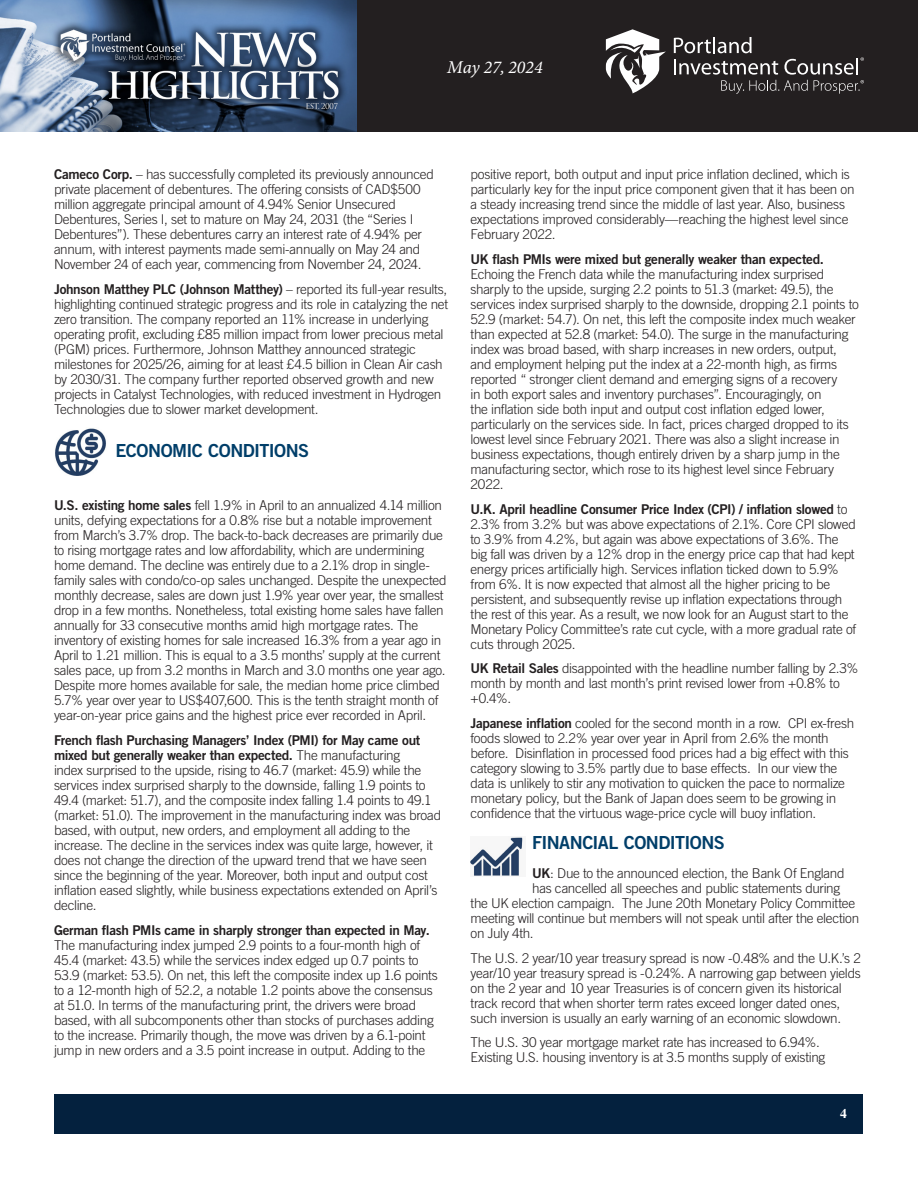
<style>
.page{position:relative;width:918px;height:1188px;background:#fff}
.page>*{position:absolute;margin:0;border:0;box-sizing:border-box;transform-origin:0 0}
.Article_-_Body{font:18px "Trade Gothic Bold Two";letter-spacing:-.03em;color:#003e69}
.t1{font:italic 18px "Minion Variable Concept";color:#fff}
.Article_-_Body-2{font:300 13.5px/15px "Trade Gothic";letter-spacing:-.025em;color:#231f20}
.t2{font:700 13.5px "Times";color:#fff}
.s1{font-family:"Trade Gothic Bold Two";font-weight:400}
</style>
<div class="page">
<div style="left:356px;top:0;width:562px;height:132px;background:#231f20"></div>
<img style="left:0;top:0;width:356px;height:132px">
<svg style="left:674px;top:37px;width:190px;height:57px"></svg>
<svg style="left:606px;top:29px;width:60px;height:64px"></svg>
<div style="left:55px;top:1094px;width:808px;height:39px;background:#04213e"></div>
<img style="left:55px;top:428px;width:51px;height:48px">
<img style="left:471px;top:837px;width:52px;height:39px">
<h1 class="t1" style="left:447px;top:55px;width:97px">May 27, 2024</h1>
<p class="Article_-_Body-2" style="left:54px;top:167px;width:382px"><span class="s1">Cameco Corp.</span> – has successfully completed its previously announced private placement of debentures. The offering consists of CAD$500 million aggregate principal amount of 4.94% Senior Unsecured Debentures, Series I, set to mature on May 24, 2031 (the “Series I Debentures”). These debentures carry an interest rate of 4.94% per annum, with interest payments made semi-annually on May 24 and November 24 of each year, commencing from November 24, 2024.</p>
<p class="Article_-_Body-2" style="left:54px;top:282px;width:396px"><span class="s1">Johnson Matthey PLC (Johnson Matthey)</span> – reported its full-year results, highlighting continued strategic progress and its role in catalyzing the net zero transition. The company reported an 11% increase in underlying operating profit, excluding £85 million impact from lower precious metal (PGM) prices. Furthermore, Johnson Matthey announced strategic milestones for 2025/26, aiming for at least £4.5 billion in Clean Air cash by 2030/31. The company further reported observed growth and new projects in Catalyst Technologies, with reduced investment in Hydrogen Technologies due to slower market development.</p>
<p class="Article_-_Body" style="left:115px;top:439px;width:195px">ECONOMIC CONDITIONS</p>
<p class="Article_-_Body-2" style="left:54px;top:498px;width:394px"><span class="s1">U.S. existing home sales</span> fell 1.9% in April to an annualized 4.14 million units, defying expectations for a 0.8% rise but a notable improvement from March’s 3.7% drop. The back-to-back decreases are primarily due to rising mortgage rates and low affordability, which are undermining home demand. The decline was entirely due to a 2.1% drop in single&shy;family sales with condo/co-op sales unchanged. Despite the unexpected monthly decrease, sales are down just 1.9% year over year, the smallest drop in a few months. Nonetheless, total existing home sales have fallen annually for 33 consecutive months amid high mortgage rates. The inventory of existing homes for sale increased 16.3% from a year ago in April to 1.21 million. This is equal to a 3.5 months’ supply at the current sales pace, up from 3.2 months in March and 3.0 months one year ago.<br>Despite more homes available for sale, the median home price climbed 5.7% year over year to US$407,600. This is the tenth straight month of year-on-year price gains and the highest price ever recorded in April.</p>
<p class="Article_-_Body-2" style="left:54px;top:732px;width:389px"><span class="s1">French flash Purchasing Managers’ Index (PMI) for May came out mixed but generally weaker than expected.</span> The manufacturing<br>index surprised to the upside, rising to 46.7 (market: 45.9) while the services index surprised sharply to the downside, falling 1.9 points to 49.4 (market: 51.7), and the composite index falling 1.4 points to 49.1 (market: 51.0). The improvement in the manufacturing index was broad based, with output, new orders, and employment all adding to the increase. The decline in the services index was quite large, however, it does not change the direction of the upward trend that we have seen since the beginning of the year. Moreover, both input and output cost inflation eased slightly, while business expectations extended on April’s decline.</p>
<p class="Article_-_Body-2" style="left:54px;top:922px;width:385px"><span class="s1">German flash PMIs came in sharply stronger than expected in May.<br></span>The manufacturing index jumped 2.9 points to a four-month high of 45.4 (market: 43.5) while the services index edged up 0.7 points to 53.9 (market: 53.5). On net, this left the composite index up 1.6 points to a 12-month high of 52.2, a notable 1.2 points above the consensus at 51.0. In terms of the manufacturing print, the drivers were broad based, with all subcomponents other than stocks of purchases adding to the increase. Primarily though, the move was driven by a 6.1-point jump in new orders and a 3.5 point increase in output. Adding to the</p>
<p class="Article_-_Body-2" style="left:471px;top:167px;width:385px">positive report, both output and input price inflation declined, which is particularly key for the input price component given that it has been on a steady increasing trend since the middle of last year. Also, business expectations improved considerably—reaching the highest level since February 2022.</p>
<p class="Article_-_Body-2" style="left:471px;top:251px;width:390px"><span class="s1">UK flash PMIs were mixed but generally weaker than expected.<br></span>Echoing the French data while the manufacturing index surprised sharply to the upside, surging 2.2 points to 51.3 (market: 49.5), the services index surprised sharply to the downside, dropping 2.1 points to 52.9 (market: 54.7). On net, this left the composite index much weaker than expected at 52.8 (market: 54.0). The surge in the manufacturing index was broad based, with sharp increases in new orders, output, and employment helping put the index at a 22-month high, as firms reported “ stronger client demand and emerging signs of a recovery<br>in both export sales and inventory purchases”. Encouragingly, on<br>the inflation side both input and output cost inflation edged lower, particularly on the services side. In fact, prices charged dropped to its lowest level since February 2021. There was also a slight increase in business expectations, though entirely driven by a sharp jump in the manufacturing sector, which rose to its highest level since February 2022.</p>
<p class="Article_-_Body-2" style="left:471px;top:501px;width:387px"><span class="s1">U.K. April headline Consumer Price Index (CPI) / inflation slowed</span> to 2.3% from 3.2% but was above expectations of 2.1%. Core CPI slowed to 3.9% from 4.2%, but again was above expectations of 3.6%. The big fall was driven by a 12% drop in the energy price cap that had kept energy prices artificially high. Services inflation ticked down to 5.9% from 6%. It is now expected that almost all the higher pricing to be persistent, and subsequently revise up inflation expectations through the rest of this year. As a result, we now look for an August start to the Monetary Policy Committee’s rate cut cycle, with a more gradual rate of cuts through 2025.</p>
<p class="Article_-_Body-2" style="left:471px;top:661px;width:390px"><span class="s1">UK Retail Sales</span> disappointed with the headline number falling by 2.3% month by month and last month’s print revised lower from +0.8% to +0.4%.</p>
<p class="Article_-_Body-2" style="left:471px;top:716px;width:385px"><span class="s1">Japanese inflation</span> cooled for the second month in a row. CPI ex-fresh foods slowed to 2.2% year over year in April from 2.6% the month before. Disinflation in processed food prices had a big effect with this category slowing to 3.5% partly due to base effects. In our view the data is unlikely to stir any motivation to quicken the pace to normalize monetary policy, but the Bank of Japan does seem to be growing in confidence that the virtuous wage-price cycle will buoy inflation.</p>
<p class="Article_-_Body" style="left:532px;top:832px;width:194px">FINANCIAL CONDITIONS</p>
<p class="Article_-_Body-2" style="left:532px;top:865px;width:314px"><span class="s1">UK</span>: Due to the announced election, the Bank Of England</p>
<p class="Article_-_Body-2" style="left:532px;top:880px;width:309px">has cancelled all speeches and public statements during</p>
<p class="Article_-_Body-2" style="left:471px;top:895px;width:386px">the UK election campaign. The June 20th Monetary Policy Committee</p>
<p class="Article_-_Body-2" style="left:471px;top:910px;width:390px">meeting will continue but members will not speak until after the election</p>
<p class="Article_-_Body-2" style="left:471px;top:925px;width:65px">on July 4th.</p>
<p class="Article_-_Body-2" style="left:471px;top:950px;width:392px">The U.S. 2 year/10 year treasury spread is now -0.48% and the U.K.’s 2 year/10 year treasury spread is -0.24%. A narrowing gap between yields on the 2 year and 10 year Treasuries is of concern given its historical track record that when shorter term rates exceed longer dated ones, such inversion is usually an early warning of an economic slowdown.</p>
<p class="Article_-_Body-2" style="left:471px;top:1035px;width:356px">The U.S. 30 year mortgage market rate has increased to 6.94%.<br>Existing U.S. housing inventory is at 3.5 months supply of existing</p>
<p class="t2" style="left:840px;top:1100px;width:8px">4</p>
</div>
